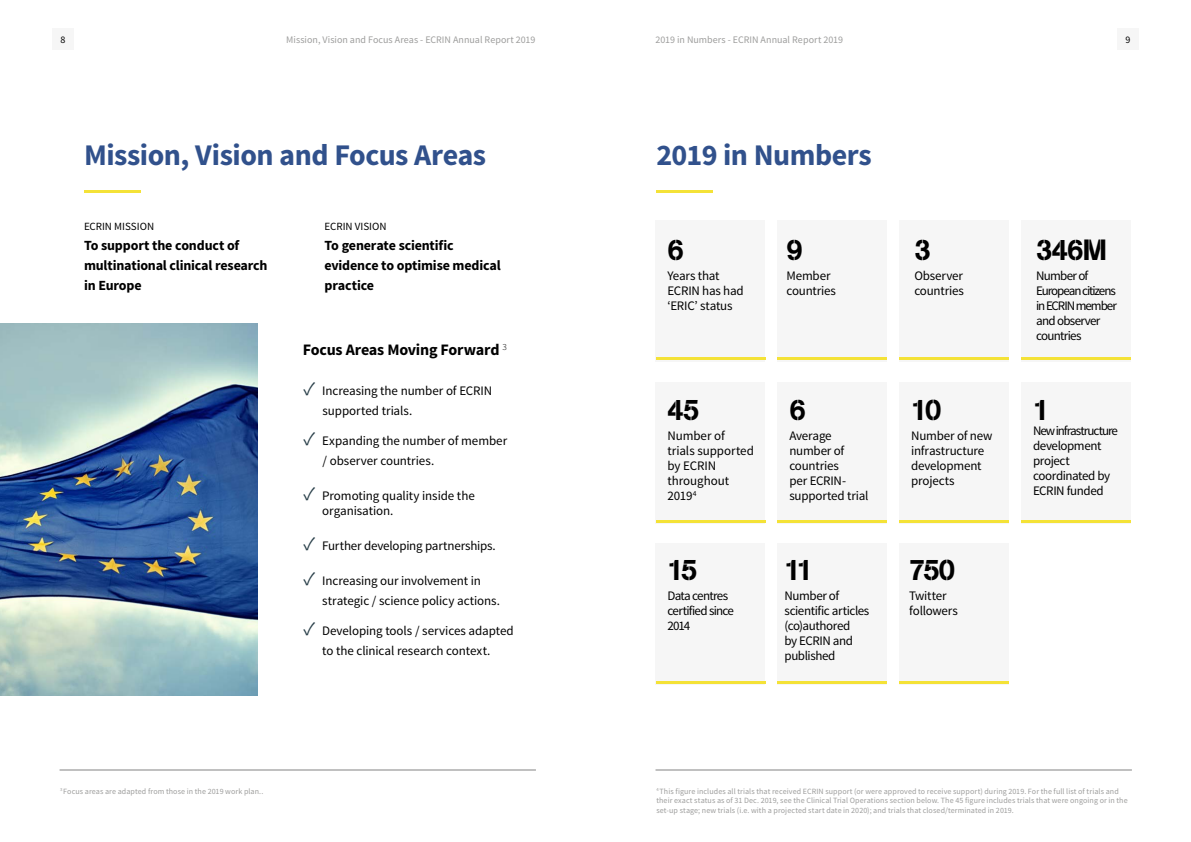
<style>
.page{position:relative;width:1191px;height:842px;background:#fff}
.page>*{position:absolute;margin:0;border:0;box-sizing:border-box;transform-origin:0 0}
.t1{font:700 30px "Source Sans Pro";letter-spacing:-.015em;color:#31518c}
.t2{font:29px "AG Book Stencil";letter-spacing:-.035em;color:#000}
.t3{font:19px/35px "Source Sans Pro";color:#293f49}
.t4{font:700 16px "Source Sans Pro";letter-spacing:-.015em;color:#000}
.t5{font:700 14px/20px "Source Sans Pro";letter-spacing:-.015em;color:#000}
.t6{font:13px/15px "Source Sans Pro";letter-spacing:-.015em;color:#000}
.t7{font:13px/15px "Source Sans Pro";letter-spacing:-.035em;color:#000}
.t8{font:13px/15px "Source Sans Pro";letter-spacing:-.075em;color:#000}
.t9{font:13px/15px "Source Sans Pro";letter-spacing:-.06em;color:#000}
.t10{font:11px "Source Sans Pro";letter-spacing:-.005em;color:#000}
.t11{font:10px "Source Sans Pro";color:#9d9d9c}
.t12{font:10px "Source Sans Pro";color:#000}
.t13{font:8px/9.6px "Source Sans Pro";letter-spacing:.01em;color:#9d9d9c}
.s1{color:#293f49}
.s2{color:#fff}
</style>
<div class="page">
<div style="left:52px;top:28px;width:22px;height:22px;background:#f6f6f6"></div>
<div style="left:1117px;top:28px;width:22px;height:22px;background:#f6f6f6"></div>
<hr style="left:60px;top:770px;width:476px;height:1px;background:#000">
<hr style="left:655px;top:770px;width:476px;height:1px;background:#000">
<img style="left:0;top:324px;width:257px;height:371px">
<div style="left:655px;top:220px;width:110px;height:142px;background:#f6f6f6"></div>
<div style="left:655px;top:383px;width:110px;height:141px;background:#f6f6f6"></div>
<div style="left:655px;top:543px;width:110px;height:141px;background:#f6f6f6"></div>
<div style="left:777px;top:220px;width:110px;height:142px;background:#f6f6f6"></div>
<div style="left:777px;top:383px;width:110px;height:141px;background:#f6f6f6"></div>
<div style="left:899px;top:220px;width:110px;height:142px;background:#f6f6f6"></div>
<div style="left:899px;top:383px;width:110px;height:141px;background:#f6f6f6"></div>
<div style="left:777px;top:543px;width:110px;height:141px;background:#f6f6f6"></div>
<div style="left:899px;top:543px;width:110px;height:141px;background:#f6f6f6"></div>
<div style="left:1021px;top:220px;width:110px;height:142px;background:#f6f6f6"></div>
<div style="left:1021px;top:383px;width:110px;height:141px;background:#f6f6f6"></div>
<hr style="left:656px;top:190px;width:57px;height:3px;background:#f4e238">
<hr style="left:84px;top:190px;width:57px;height:3px;background:#f4e238">
<hr style="left:656px;top:357px;width:110px;height:3px;background:#f4e237">
<hr style="left:656px;top:520px;width:110px;height:3px;background:#f4e237">
<hr style="left:656px;top:681px;width:110px;height:2px;background:#f4e237">
<hr style="left:777px;top:357px;width:110px;height:3px;background:#f4e237">
<hr style="left:777px;top:520px;width:110px;height:3px;background:#f4e237">
<hr style="left:899px;top:357px;width:110px;height:3px;background:#f4e237">
<hr style="left:899px;top:520px;width:110px;height:3px;background:#f4e237">
<hr style="left:777px;top:681px;width:110px;height:2px;background:#f4e237">
<hr style="left:899px;top:681px;width:110px;height:2px;background:#f4e237">
<hr style="left:1021px;top:357px;width:110px;height:3px;background:#f4e237">
<hr style="left:1021px;top:520px;width:110px;height:3px;background:#f4e237">
<p class="t11" style="left:286px;top:33px;width:251px">Mission, Vision and Focus Areas - ECRIN Annual Report 2019</p>
<p class="t11" style="left:655px;top:33px;width:189px">2019 in Numbers - ECRIN Annual Report 2019</p>
<p class="t12" style="left:60px;top:33px;width:6px">8</p>
<p class="t12" style="left:1125px;top:33px;width:6px">9</p>
<h1 class="t1" style="left:84px;top:136px;width:404px">Mission, Vision and Focus Areas</h1>
<p class="t10" style="left:84px;top:220px;width:72px">ECRIN MISSION</p>
<p class="t5" style="left:84px;top:236px;width:185px">To support the conduct of multinational clinical research in Europe</p>
<p class="t10" style="left:324px;top:220px;width:63px">ECRIN VISION</p>
<p class="t5" style="left:324px;top:236px;width:178px">To generate scientific evidence to optimise medical practice</p>
<p class="t4" style="left:303px;top:339px;width:206px">Focus Areas Moving Forward <sup>3</sup></p>
<h3 class="t3" style="left:303px;top:372px;width:13px">✓</h3>
<h3 class="t3" style="left:303px;top:422px;width:13px">✓</h3>
<p class="t6" style="left:322px;top:381px;width:171px;line-height:20px;text-indent:-18px"><span class="s1">✓</span> Increasing the number of ECRIN supported trials.</p>
<p class="t6" style="left:322px;top:431px;width:186px;line-height:20px;text-indent:-18px">✓ Expanding the number of member / observer countries.</p>
<p class="t6" style="left:322px;top:488px;width:154px;text-indent:-18px">✓ Promoting quality inside the organisation.<span class="s2">.</span></p>
<p class="t6" style="left:304px;top:538px;width:193px">✓ Further developing partnerships.</p>
<p class="t6" style="left:322px;top:571px;width:179px;line-height:20px;text-indent:-18px">✓ Increasing our involvement in strategic / science policy actions.</p>
<p class="t6" style="left:304px;top:621px;width:211px;line-height:20px;text-align:center">✓ Developing tools / services adapted to the clinical research context.</p>
<h3 class="t3" style="left:303px;top:477px;width:13px">✓</h3>
<h3 class="t3" style="left:303px;top:527px;width:13px">✓ ✓</h3>
<h3 class="t3" style="left:303px;top:612px;width:13px">✓</h3>
<p class="t13" style="left:60px;top:786px;width:205px"><sup>3</sup> Focus areas are adapted from those in the 2019 work plan..</p>
<h1 class="t1" style="left:656px;top:136px;width:217px">2019 in Numbers</h1>
<h2 class="t2" style="left:667px;top:232px;width:18px">6</h2>
<p class="t6" style="left:667px;top:268px;width:78px">Years that<br>ECRIN has had ‘ERIC’ status</p>
<h2 class="t2" style="left:786px;top:232px;width:18px">9</h2>
<p class="t6" style="left:786px;top:268px;width:51px">Member countries</p>
<h2 class="t2" style="left:667px;top:392px;width:33px">45</h2>
<p class="t6" style="left:667px;top:428px;width:88px">Number of trials supported by ECRIN throughout<br>2019<sup>4</sup></p>
<h2 class="t2" style="left:667px;top:552px;width:32px">15</h2>
<p class="t9" style="left:667px;top:588px;width:68px">Data centres certified since<br>2014</p>
<h2 class="t2" style="left:789px;top:392px;width:18px">6</h2>
<p class="t6" style="left:789px;top:428px;width:81px">Average number of countries<br>per ECRIN&shy;supported trial</p>
<h2 class="t2" style="left:784px;top:552px;width:30px">11</h2>
<p class="t6" style="left:784px;top:588px;width:86px">Number of scientific articles (co)authored<br>by ECRIN and published</p>
<h2 class="t2" style="left:914px;top:232px;width:18px">3</h2>
<p class="t6" style="left:914px;top:268px;width:51px">Observer countries</p>
<h2 class="t2" style="left:911px;top:392px;width:32px">10</h2>
<p class="t6" style="left:911px;top:428px;width:83px">Number of new infrastructure development projects</p>
<h2 class="t2" style="left:909px;top:552px;width:47px">750</h2>
<p class="t6" style="left:909px;top:588px;width:50px">Twitter followers</p>
<h2 class="t2" style="left:1036px;top:232px;width:72px">346M</h2>
<p class="t8" style="left:1036px;top:268px;width:82px">Number of<br>European citizens in ECRIN member and observer countries</p>
<h2 class="t2" style="left:1033px;top:392px;width:18px">1</h2>
<p class="t7" style="left:1033px;top:423px;width:86px">New infrastructure development project coordinated by<br>ECRIN funded</p>
<p class="t13" style="left:656px;top:786px;width:473px"><sup>4</sup> This figure includes all trials that received ECRIN support (or were approved to receive support) during 2019. For the full list of trials and their exact status as of 31 Dec. 2019, see the Clinical Trial Operations section below. The 45 figure includes trials that were ongoing or in the set-up stage; new trials (i.e. with a projected start date in 2020); and trials that closed/terminated in 2019.</p>
</div>
